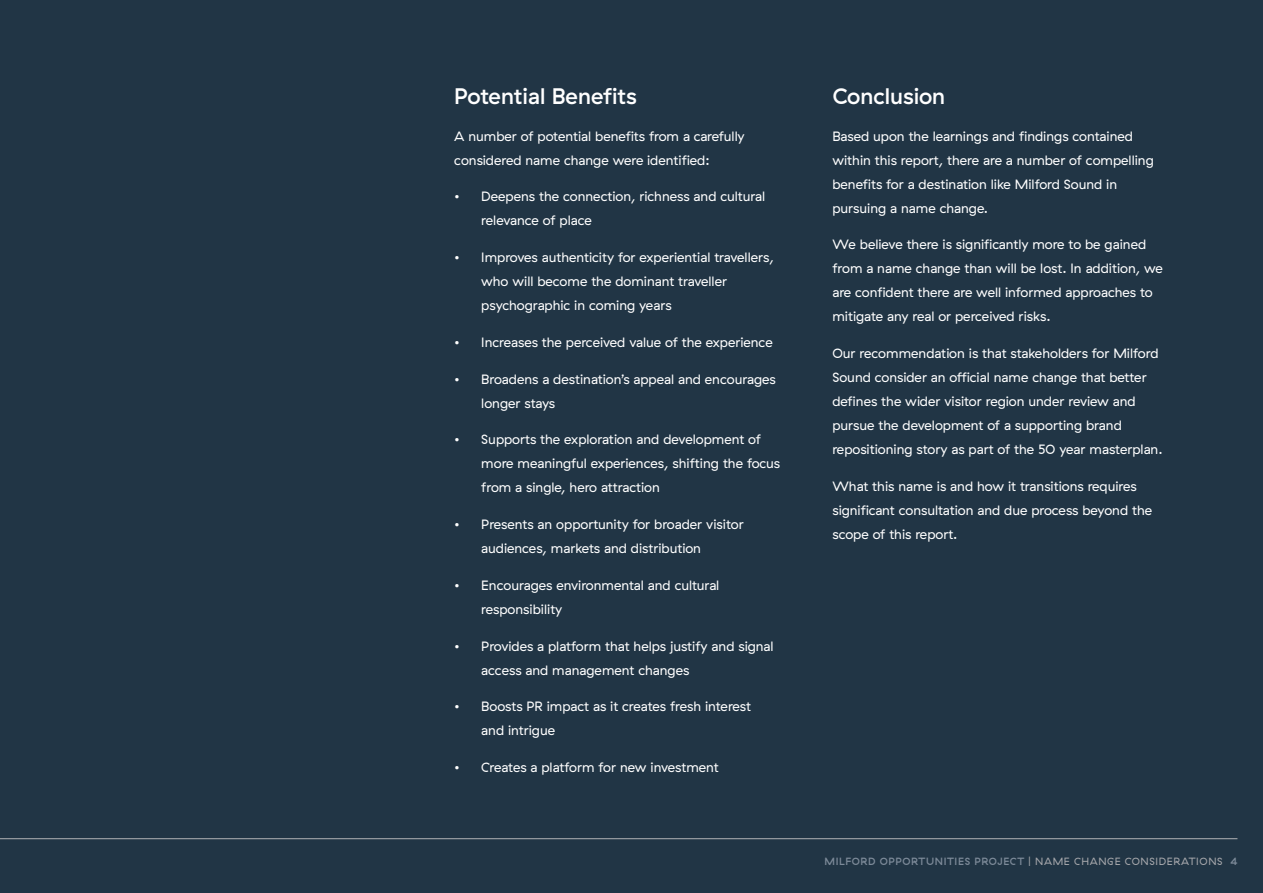
<style>
.page{position:relative;width:1263px;height:893px;background:#213545}
.page>*{position:absolute;margin:0;border:0;box-sizing:border-box;transform-origin:0 0}
.t1{font:500 22.5px "GT Haptik";color:#fff}
.t2{font:13.5px/24px "GT Haptik";color:#fff}
.t3{font:500 10.5px "GT Haptik";letter-spacing:.06em;color:#7d8a99}
.s1{font-weight:400;color:#a8a9ad}
</style>
<div class="page">
<hr style="left:0;top:838px;width:1237px;height:1px;background:#b2b3b7">
<p class="t1" style="left:454px;top:83px;width:184px">Potential Benefits</p>
<p class="t2" style="left:454px;top:124px;width:292px">A number of potential benefits from a carefully considered name change were identified:</p>
<p class="t2" style="left:481px;top:185px;width:285px;text-indent:-27px">• Deepens the connection, richness and cultural relevance of place</p>
<p class="t2" style="left:481px;top:245px;width:294px;text-indent:-27px">• Improves authenticity for experiential travellers, who will become the dominant traveller psychographic in coming years</p>
<p class="t2" style="left:454px;top:330px;width:320px">• Increases the perceived value of the experience</p>
<p class="t2" style="left:481px;top:367px;width:296px;text-indent:-27px">• Broadens a destination’s appeal and encourages longer stays</p>
<p class="t2" style="left:481px;top:428px;width:300px;text-indent:-27px">• Supports the exploration and development of more meaningful experiences, shifting the focus from a single, hero attraction</p>
<p class="t2" style="left:481px;top:512px;width:264px;text-indent:-27px">• Presents an opportunity for broader visitor audiences, markets and distribution</p>
<p class="t2" style="left:481px;top:573px;width:240px;text-indent:-27px">• Encourages environmental and cultural responsibility</p>
<p class="t2" style="left:481px;top:634px;width:294px;text-indent:-27px">• Provides a platform that helps justify and signal access and management changes</p>
<p class="t2" style="left:481px;top:695px;width:271px;text-indent:-27px">• Boosts PR impact as it creates fresh interest and intrigue</p>
<p class="t2" style="left:454px;top:755px;width:266px">• Creates a platform for new investment</p>
<p class="t1" style="left:832px;top:83px;width:114px">Conclusion</p>
<p class="t2" style="left:832px;top:124px;width:323px">Based upon the learnings and findings contained within this report, there are a number of compelling benefits for a destination like Milford Sound in pursuing a name change.</p>
<p class="t2" style="left:832px;top:233px;width:332px">We believe there is significantly more to be gained from a name change than will be lost. In addition, we are confident there are well informed approaches to mitigate any real or perceived risks.</p>
<p class="t2" style="left:832px;top:341px;width:332px">Our recommendation is that stakeholders for Milford Sound consider an official name change that better defines the wider visitor region under review and pursue the development of a supporting brand repositioning story as part of the 50 year masterplan.</p>
<p class="t2" style="left:832px;top:474px;width:321px">What this name is and how it transitions requires significant consultation and due process beyond the scope of this report.</p>
<p class="t3" style="left:824px;top:855px;width:414px">MILFORD OPPORTUNITIES PROJECT <span class="s1">| NAME CHANGE CONSIDERATIONS</span> 4</p>
</div>
